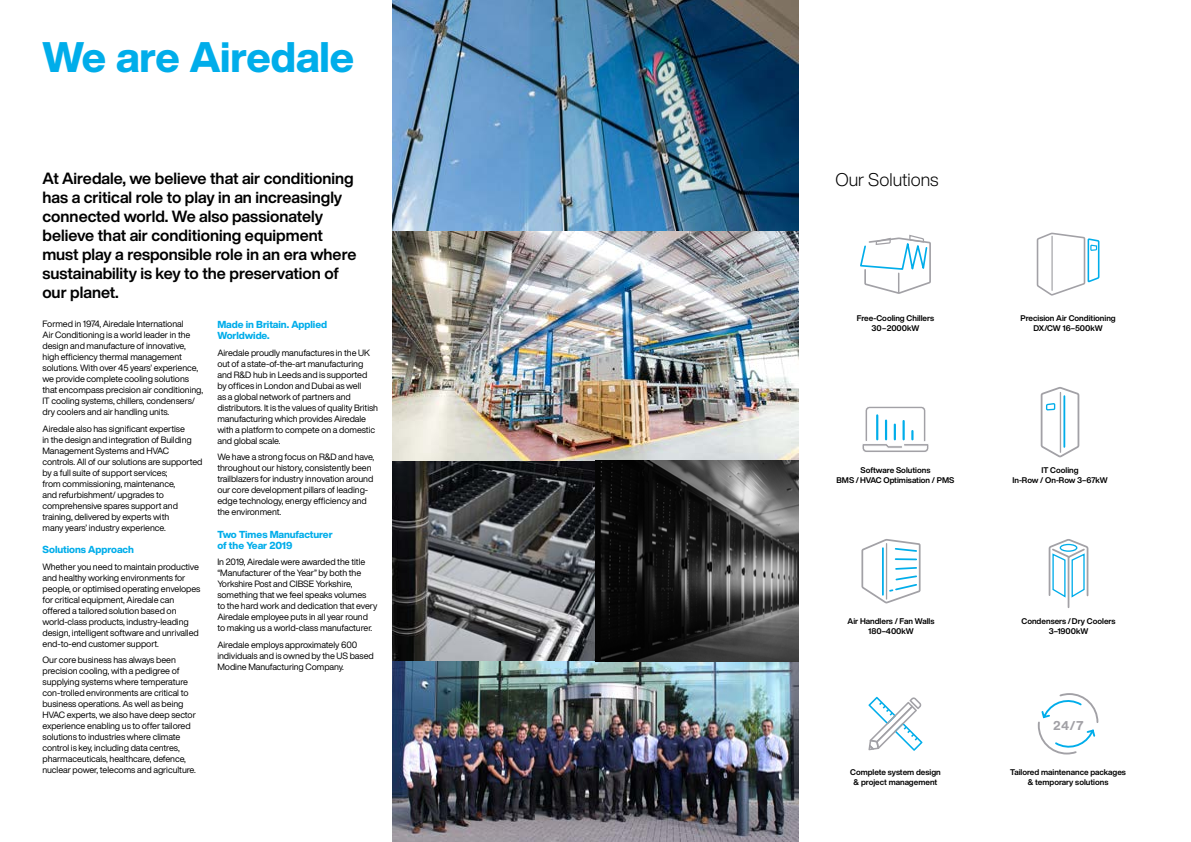
<style>
.page{position:relative;width:1191px;height:842px;background:#fff}
.page>*{position:absolute;margin:0;border:0;box-sizing:border-box;transform-origin:0 0}
.t1{font:800 42px "Helvetica Now Display";color:#00adea}
.t2{font:300 18px "Helvetica Now Display";color:#000}
.t3{font:700 16px/19px "Helvetica Now Display";color:#000}
.t4{font:700 12.6px "Helvetica Now Text";color:#a2a1a6}
.t5{font:800 10px/11px "Helvetica Now Display";letter-spacing:-.005em;color:#00adea}
.t6{font:9px/11px "Helvetica Now Display";letter-spacing:-.005em;color:#000}
.t7{font:700 8.1px/10.1px "Helvetica Now Display";color:#000;text-align:center}
</style>
<div class="page">
<img style="left:392px;top:0;width:406px;height:842px">
<svg style="left:1037px;top:693px;width:62px;height:62px"></svg>
<svg style="left:1036px;top:232px;width:64px;height:64px"></svg>
<svg style="left:1040px;top:387px;width:40px;height:71px"></svg>
<svg style="left:1048px;top:539px;width:41px;height:69px"></svg>
<svg style="left:868px;top:697px;width:54px;height:54px"></svg>
<svg style="left:860px;top:234px;width:71px;height:60px"></svg>
<svg style="left:862px;top:406px;width:67px;height:46px"></svg>
<svg style="left:861px;top:539px;width:60px;height:65px"></svg>
<h1 class="t1" style="left:43px;top:28px;width:313px">We are Airedale</h1>
<h3 class="t3" style="left:43px;top:169px;width:313px">At Airedale, we believe that air conditioning</h3>
<h2 class="t2" style="left:835px;top:167px;width:105px">Our Solutions</h2>
<h3 class="t3" style="left:43px;top:188px;width:315px">has a critical role to play in an increasingly connected world. We also passionately believe that air conditioning equipment must play a responsible role in an era where sustainability is key to the preservation of our planet.</h3>
<p class="t6" style="left:43px;top:318px;width:162px">Formed in 1974, Airedale International<br>Air Conditioning is a world leader in the design and manufacture of innovative, high efficiency thermal management solutions. With over 45 years’ experience, we provide complete cooling solutions that encompass precision air conditioning, IT cooling systems, chillers, condensers/ dry coolers and air handling units.</p>
<p class="t6" style="left:43px;top:423px;width:161px">Airedale also has significant expertise<br>in the design and integration of Building Management Systems and HVAC controls. All of our solutions are supported by a full suite of support services;<br>from commissioning, maintenance,<br>and refurbishment/ upgrades to comprehensive spares support and training, delivered by experts with<br>many years’ industry experience.</p>
<p class="t5" style="left:43px;top:544px;width:93px">Solutions Approach</p>
<p class="t6" style="left:43px;top:561px;width:159px">Whether you need to maintain productive and healthy working environments for people, or optimised operating envelopes for critical equipment, Airedale can offered a tailored solution based on world-class products, industry-leading design, intelligent software and unrivalled end-to-end customer support.</p>
<p class="t6" style="left:43px;top:654px;width:155px">Our core business has always been precision cooling, with a pedigree of supplying systems where temperature con-trolled environments are critical to business operations. As well as being HVAC experts, we also have deep sector experience enabling us to offer tailored solutions to industries where climate control is key, including data centres, pharmaceuticals, healthcare, defence, nuclear power, telecoms and agriculture.</p>
<p class="t7" style="left:856px;top:313px;width:79px">Free-Cooling Chillers<br>30–2000kW</p>
<p class="t5" style="left:217px;top:319px;width:111px">Made in Britain. Applied<br>Worldwide.</p>
<p class="t6" style="left:217px;top:347px;width:162px">Airedale proudly manufactures in the UK out of a state-of-the-art manufacturing and R&amp;D hub in Leeds and is supported by offices in London and Dubai as well<br>as a global network of partners and distributors. It is the values of quality British manufacturing which provides Airedale with a platform to compete on a domestic and global scale.</p>
<p class="t6" style="left:217px;top:452px;width:158px">We have a strong focus on R&amp;D and have, throughout our history, consistently been trailblazers for industry innovation around our core development pillars of leading&shy;edge technology, energy efficiency and the environment.</p>
<p class="t5" style="left:217px;top:528px;width:117px">Two Times Manufacturer of the Year 2019</p>
<p class="t6" style="left:217px;top:556px;width:161px">In 2019, Airedale were awarded the title “Manufacturer of the Year” by both the Yorkshire Post and CIBSE Yorkshire, something that we feel speaks volumes<br>to the hard work and dedication that every Airedale employee puts in all year round to making us a world-class manufacturer.</p>
<p class="t6" style="left:217px;top:639px;width:158px">Airedale employs approximately 600 individuals and is owned by the US based<br>Modine Manufacturing Company.</p>
<p class="t7" style="left:836px;top:465px;width:119px">Software Solutions<br>BMS / HVAC Optimisation / PMS</p>
<p class="t7" style="left:847px;top:616px;width:88px">Air Handlers / Fan Walls<br>180–400kW</p>
<p class="t7" style="left:850px;top:767px;width:92px">Complete system design &amp; project management</p>
<p class="t7" style="left:1020px;top:313px;width:97px">Precision Air Conditioning<br>DX/CW 16–500kW</p>
<p class="t7" style="left:1012px;top:465px;width:97px">IT Cooling<br>In-Row / On-Row 3–67kW</p>
<p class="t7" style="left:1021px;top:616px;width:96px">Condensers / Dry Coolers<br>3–1900kW</p>
<h3 class="t4" style="left:1052px;top:716px;width:33px">24/7</h3>
<p class="t7" style="left:1010px;top:767px;width:117px">Tailored maintenance packages &amp; temporary solutions</p>
</div>
